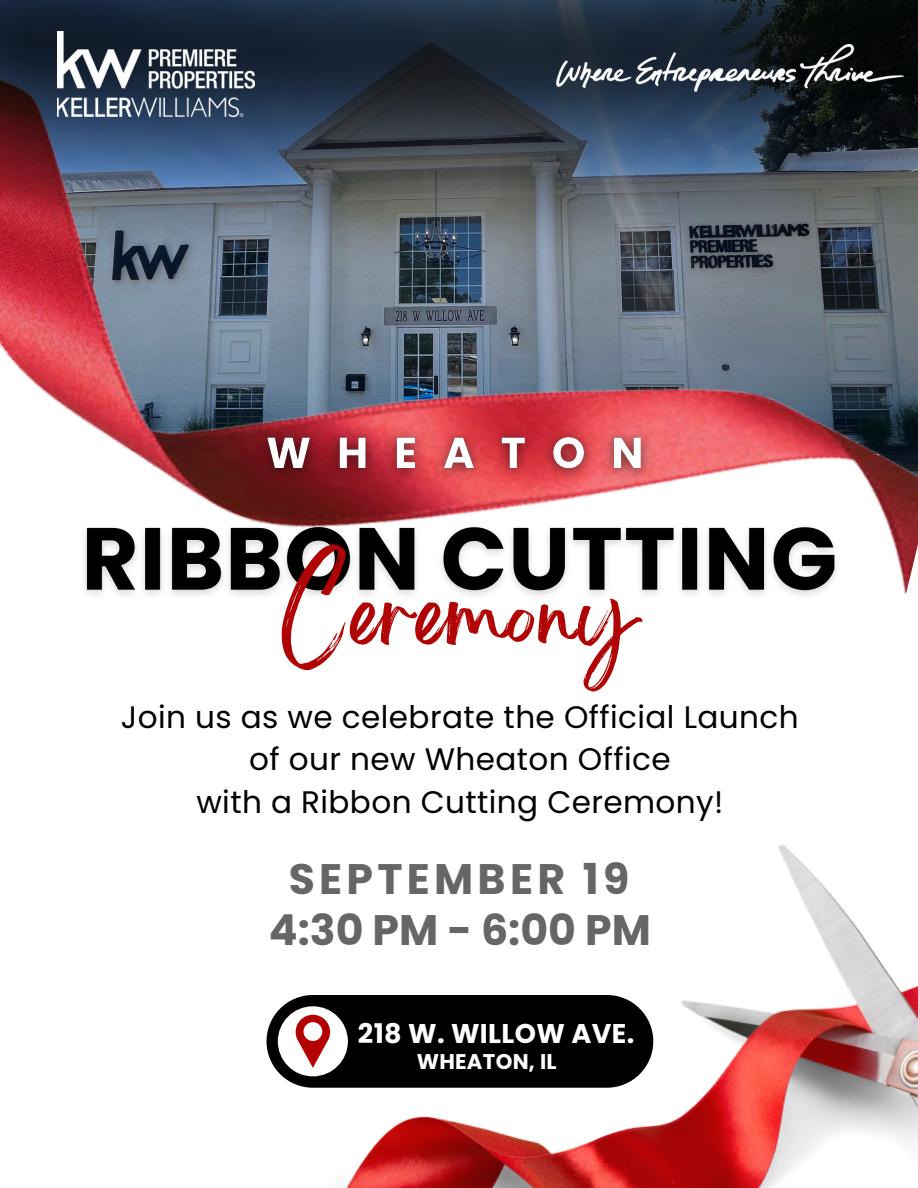
<style>
.page{position:relative;width:918px;height:1188px;background:#fff}
.page>*{position:absolute;margin:0;border:0;box-sizing:border-box;transform-origin:0 0}
.t1{font:78px "Brightwall";letter-spacing:.015em;color:#b10404}
.t2{font:700 42.6px "Poppins";letter-spacing:.1em;color:#666}
.t3{font:31.05px/42.8px "Poppins";letter-spacing:.015em;color:#000;text-align:center}
.t4{font:700 27.15px "Poppins";letter-spacing:.015em;color:#fff}
.t5{font:700 21.3px "Poppins";letter-spacing:.015em;color:#fff}
</style>
<div class="page">
<div style="left:267px;top:995px;width:386px;height:93px;background:#000;border-radius:46px"></div>
<div style="left:278px;top:1006px;width:70px;height:70px;background:#fff;border-radius:50%"></div>
<svg style="left:296px;top:1015px;width:19px;height:53px"></svg>
<img style="left:0;top:273px;width:918px;height:321px">
<img style="left:315px;top:844px;width:603px;height:344px">
<img style="left:0;top:0;width:918px;height:273px">
<img style="left:57px;top:32px;width:198px;height:84px">
<img style="left:554px;top:44px;width:350px;height:48px">
<img style="left:73px;top:499px;width:774px;height:97px">
<img style="left:248px;top:420px;width:422px;height:69px">
<h5 class="t1" style="left:281px;top:585px;width:358px">Ceremony</h5>
<p class="t3" style="left:121px;top:695px;width:679px">Join us as we celebrate the Official Launch of our new Wheaton Office<br>with a Ribbon Cutting Ceremony!</p>
<p class="t2" style="left:289px;top:850px;width:342px">SEPTEMBER 19</p>
<p class="t2" style="left:269px;top:900px;width:383px">4:30 PM - 6:00 PM</p>
<h2 class="t4" style="left:358px;top:1014px;width:278px">218 W. WILLOW AVE.</h2>
<h4 class="t5" style="left:417px;top:1047px;width:141px">WHEATON, IL</h4>
</div>
